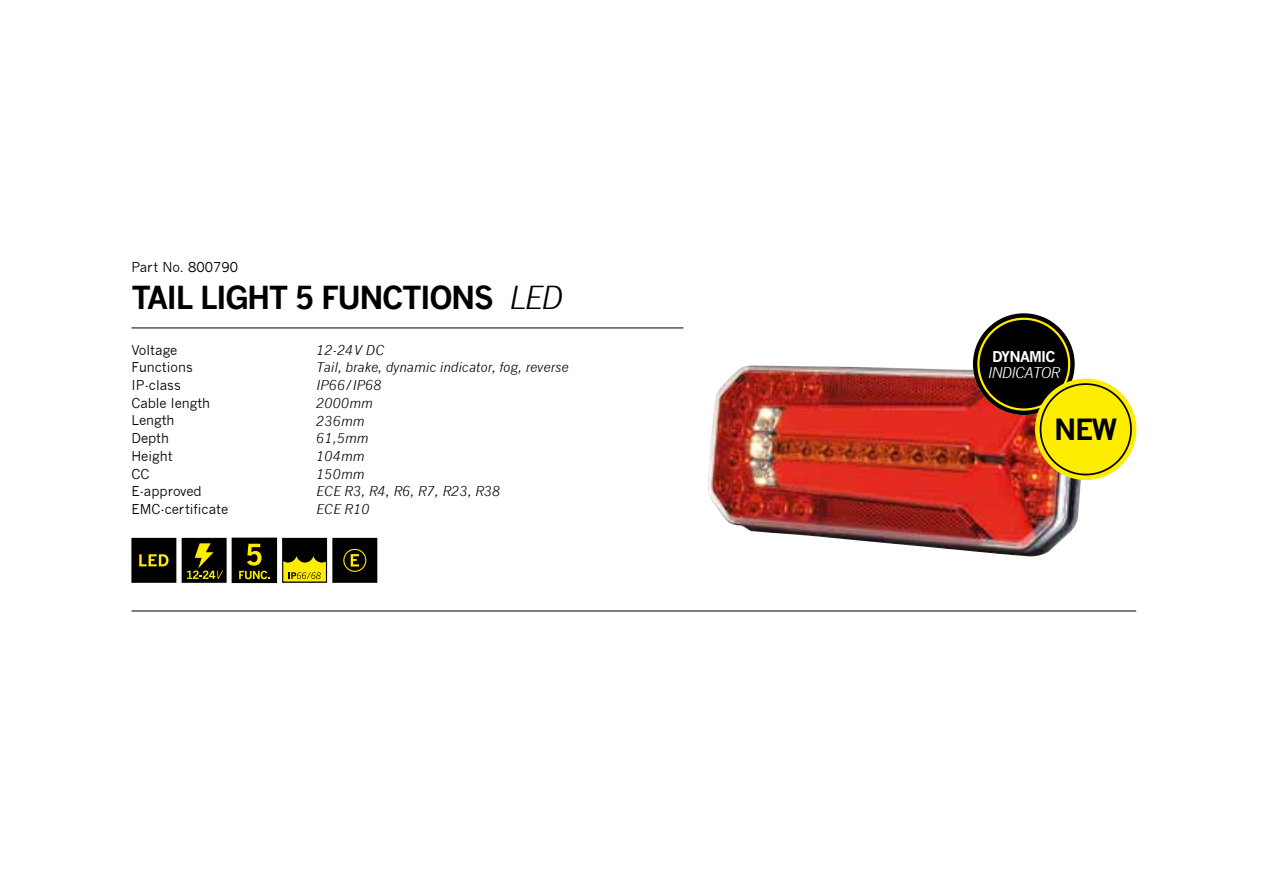
<style>
.page{position:relative;width:1263px;height:893px;background:#fff}
.page>*{position:absolute;margin:0;border:0;box-sizing:border-box;transform-origin:0 0}
.t1{font:700 31.05px "News Gothic";letter-spacing:-.05em;color:#000}
.t2{font:700 28.65px "News Gothic";color:#000}
.t3{font:italic 14.55px "News Gothic";letter-spacing:-.05em;color:#fff}
.t4{font:700 14.55px "News Gothic";letter-spacing:-.05em;color:#fff}
.t5{font:italic 13.35px/17.7px "News Gothic";color:#000}
.t6{font:13.35px/17.7px "News Gothic";color:#000}
.s1{font-weight:400;font-style:italic}
</style>
<div class="page">
<img style="left:708px;top:365px;width:380px;height:191px">
<hr style="left:131px;top:328px;width:552px;height:1px;background:#000">
<hr style="left:131px;top:611px;width:1005px;height:1px;background:#000">
<div style="left:283px;top:538px;width:44px;height:44px;background:#000"></div>
<div style="left:282px;top:538px;width:45px;height:45px;border:1px solid #000"></div>
<svg style="left:283px;top:556px;width:43px;height:25px"></svg>
<div style="left:182px;top:538px;width:44px;height:44px;background:#000"></div>
<div style="left:182px;top:538px;width:45px;height:45px;border:1px solid #000"></div>
<svg style="left:187px;top:543px;width:36px;height:36px"></svg>
<div style="left:132px;top:538px;width:44px;height:44px;background:#000"></div>
<div style="left:131px;top:538px;width:45px;height:45px;border:1px solid #000"></div>
<svg style="left:139px;top:554px;width:29px;height:12px"></svg>
<div style="left:333px;top:538px;width:44px;height:44px;background:#000"></div>
<div style="left:332px;top:538px;width:45px;height:45px;border:1px solid #000"></div>
<svg style="left:351px;top:554px;width:8px;height:12px"></svg>
<div style="left:343px;top:549px;width:23px;height:23px;border:1px solid #ffed00;border-radius:50%"></div>
<div style="left:232px;top:538px;width:44px;height:44px;background:#000"></div>
<div style="left:232px;top:538px;width:45px;height:45px;border:1px solid #000"></div>
<svg style="left:239px;top:544px;width:31px;height:35px"></svg>
<div style="left:973px;top:313px;width:102px;height:102px;background:#000;border-radius:50%"></div>
<div style="left:977px;top:318px;width:93px;height:93px;border:2px solid #ffed00;border-radius:50%"></div>
<div style="left:1035px;top:379px;width:101px;height:101px;background:#ffed00;border-radius:50%"></div>
<div style="left:1040px;top:383px;width:92px;height:92px;border:2px solid #000;border-radius:50%"></div>
<p class="t6" style="left:131px;top:258px;width:108px">Part No. 800790</p>
<h1 class="t1" style="left:131px;top:278px;width:433px">TAIL LIGHT 5 FUNCTIONS <span class="s1">LED</span></h1>
<p class="t5" style="left:316px;top:341px;width:254px">12-24V DC<br>Tail, brake, dynamic indicator, fog, reverse<br>IP66/IP68<br>2000mm<br>236mm<br>61,5mm<br>104mm<br>150mm<br>ECE R3, R4, R6, R7, R23, R38<br>ECE R10</p>
<p class="t6" style="left:131px;top:341px;width:98px">Voltage<br>Functions<br>IP-class<br>Cable length<br>Length<br>Depth<br>Height<br>CC<br>E-approved<br>EMC-certificate</p>
<p class="t4" style="left:992px;top:347px;width:65px">DYNAMIC</p>
<p class="t3" style="left:988px;top:364px;width:74px">INDICATOR</p>
<h2 class="t2" style="left:1054px;top:412px;width:64px">NEW</h2>
</div>
